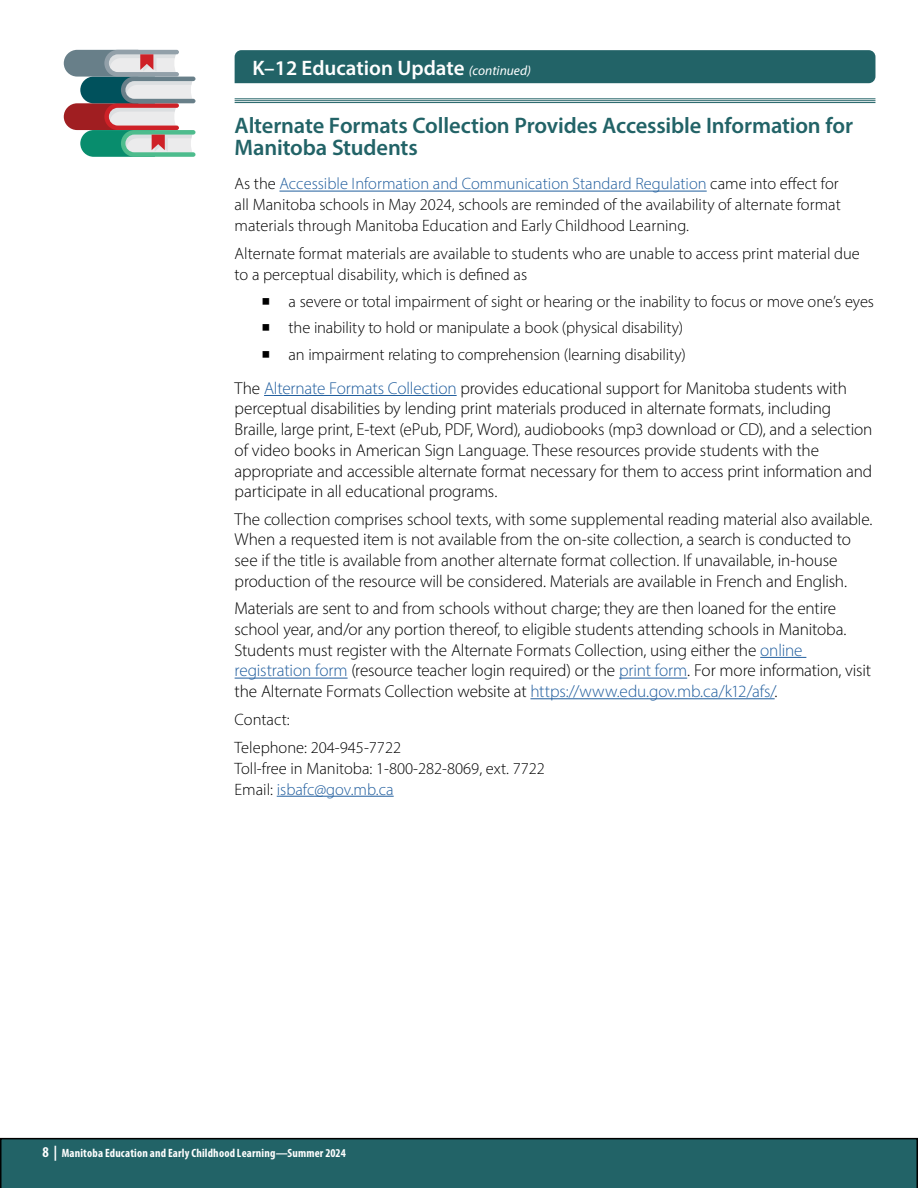
<style>
.page{position:relative;width:918px;height:1188px;background:#fff}
.page>*{position:absolute;margin:0;border:0;box-sizing:border-box;transform-origin:0 0}
.Sub_Head{font:600 22.5px/22.5px "Myriad Pro";letter-spacing:-.005em;color:#226367}
.t1{font:600 21px "Myriad Pro";color:#fff}
.Paragraph{font:300 17.25px/20.7px "Myriad Pro";letter-spacing:-.01em;color:#000}
.Paragraph-2{font:300 16.5px/21px "Myriad Pro";color:#000}
.t2{font:700 condensed 12px "Myriad Pro";letter-spacing:.015em;color:#fff}
.s1{font-weight:400;font-style:italic;font-size:13.5px}
.s2{color:#215e9e}
.s3{font-family:"Arial Unicode MS";font-weight:400;font-size:15px}
.s4{font-size:15px}
</style>
<div class="page">
<div style="left:0;top:1138px;width:918px;height:50px;background:#226367"></div>
<hr style="left:235px;top:98px;width:640px;height:1px;background:#226367">
<hr style="left:235px;top:100px;width:640px;height:1px;background:#226367">
<hr style="left:235px;top:102px;width:640px;height:1px;background:#226367">
<hr style="left:279px;top:191px;width:428px;height:1px;background:#215e9e">
<hr style="left:264px;top:395px;width:193px;height:1px;background:#215e9e">
<hr style="left:760px;top:657px;width:46px;height:1px;background:#215e9e">
<hr style="left:235px;top:678px;width:113px;height:1px;background:#215e9e">
<hr style="left:619px;top:678px;width:68px;height:1px;background:#215e9e">
<hr style="left:530px;top:698px;width:245px;height:1px;background:#215e9e">
<hr style="left:277px;top:796px;width:117px;height:1px;background:#215e9e">
<div style="left:235px;top:50px;width:640px;height:33px;background:#226367"></div>
<svg style="left:64px;top:50px;width:132px;height:107px"></svg>
<p class="t1" style="left:252px;top:54px;width:280px">K–12 Education Update <span class="s1">(continued)</span></p>
<h3 class="Sub_Head" style="left:235px;top:113px;width:620px">Alternate Formats Collection Provides Accessible Information for<br>Manitoba Students</h3>
<p class="Paragraph-2" style="left:235px;top:173px;width:608px">As the <span class="s2">Accessible Information and Communication Standard Regulation</span> came into effect for all Manitoba schools in May 2024, schools are reminded of the availability of alternate format materials through Manitoba Education and Early Childhood Learning.</p>
<p class="Paragraph-2" style="left:235px;top:243px;width:627px">Alternate format materials are available to students who are unable to access print material due to a perceptual disability, which is defined as</p>
<p class="Paragraph-2" style="left:262px;top:291px;width:614px"><span class="s3">■</span> a severe or total impairment of sight or hearing or the inability to focus or move one’s eyes</p>
<p class="Paragraph-2" style="left:262px;top:317px;width:423px"><span class="s3">■</span> the inability to hold or manipulate a book (physical disability)</p>
<p class="Paragraph-2" style="left:262px;top:344px;width:426px"><span class="s3">■</span> an impairment relating to comprehension (learning disability)</p>
<p class="Paragraph" style="left:235px;top:378px;width:639px">The <span class="s2">Alternate Formats Collection</span> provides educational support for Manitoba students with perceptual disabilities by lending print materials produced in alternate formats, including Braille, large print, E-text (ePub, PDF, Word), audiobooks (mp3 download or CD), and a selection of video books in American Sign Language. These resources provide students with the appropriate and accessible alternate format necessary for them to access print information and participate in all educational programs.</p>
<p class="Paragraph" style="left:235px;top:508px;width:639px">The collection comprises school texts, with some supplemental reading material also available.<br>When a requested item is not available from the on-site collection, a search is conducted to see if the title is available from another alternate format collection. If unavailable, in-house production of the resource will be considered. Materials are available in French and English.</p>
<p class="Paragraph" style="left:235px;top:598px;width:638px">Materials are sent to and from schools without charge; they are then loaned for the entire school year, and/or any portion thereof, to eligible students attending schools in Manitoba.<br>Students must register with the Alternate Formats Collection, using either the <span class="s2">online registration form</span> (resource teacher login required) or the <span class="s2">print form</span>. For more information, visit the Alternate Formats Collection website at <span class="s2">https://www.edu.gov.mb.ca/k12/afs/</span>.</p>
<p class="Paragraph-2" style="left:235px;top:709px;width:57px">Contact:</p>
<p class="Paragraph-2" style="left:235px;top:736px;width:312px">Telephone: 204-945-7722<br>Toll-free in Manitoba: 1-800-282-8069, ext. 7722<br>Email: <span class="s2">isbafc@gov.mb.ca</span></p>
<p class="t2" style="left:43px;top:1146px;width:305px"><span class="s4">8 |</span> Manitoba Education and Early Childhood Learning—Summer 2024</p>
</div>
